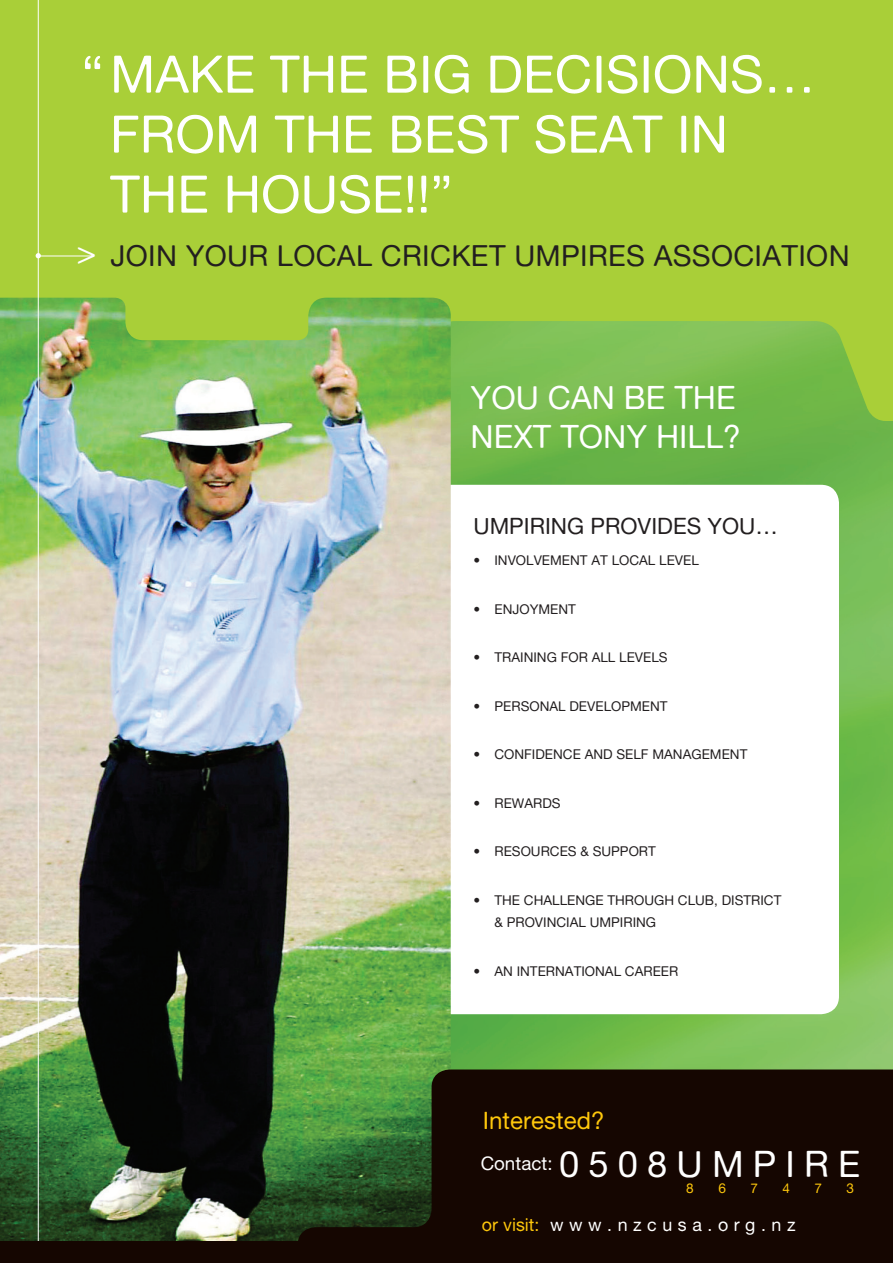
<style>
.page{position:relative;width:893px;height:1263px;background:#fff}
.page>*{position:absolute;margin:0;border:0;box-sizing:border-box;transform-origin:0 0}
.t1{font:52.05px/60px "Alte Haas Grotesk";color:#fff}
.t2{font:36.45px "Alte Haas Grotesk";letter-spacing:.25em;color:#fff}
.t3{font:32.1px/38.5px "Alte Haas Grotesk";color:#fff}
.t4{font:29.1px "Alte Haas Grotesk";letter-spacing:.01em;color:#231f20}
.t5{font:24.15px "Alte Haas Grotesk";color:#fec70c}
.t6{font:22.5px "Alte Haas Grotesk";color:#231f20}
.t7{font:18.75px "Alte Haas Grotesk";color:#fff}
.t8{font:17.85px "Alte Haas Grotesk";letter-spacing:.31em;color:#fff}
.t9{font:13.65px "Alte Haas Grotesk";color:#fec70c}
.t10{font:13.5px/22.5px "Alte Haas Grotesk";color:#231f20}
.s1{font-size:33.15px;color:#fff}
.s2{color:#fec70c}
</style>
<div class="page">
<img style="left:451px;top:421px;width:442px;height:648px">
<svg style="left:0;top:0;width:893px;height:421px;fill:#a9cf38"></svg>
<div style="left:400px;top:485px;width:439px;height:529px;background:#fff;border-radius:18px"></div>
<img style="left:0;top:298px;width:451px;height:944px">
<hr style="left:38px;top:0;width:1px;height:1263px;background:#fff">
<hr style="left:38px;top:256px;width:56px;height:1px;background:#fff">
<svg style="left:298px;top:1069px;width:595px;height:194px;fill:#150601"></svg>
<svg style="left:36px;top:253px;width:5px;height:5px"></svg>
<div style="left:0;top:1242px;width:327px;height:21px;background:#150601"></div>
<h1 class="t1" style="left:110px;top:44px;width:707px;text-indent:-28px">“MAKE THE BIG DECISIONS…<br>FROM THE BEST SEAT IN<br>THE HOUSE!!”</h1>
<h3 class="t4" style="left:77px;top:238px;width:775px"><span class="s1">&gt;</span> JOIN YOUR LOCAL CRICKET UMPIRES ASSOCIATION</h3>
<h3 class="t3" style="left:471px;top:378px;width:272px">YOU CAN BE THE<br>NEXT TONY HILL?</h3>
<h3 class="t6" style="left:473px;top:512px;width:306px">UMPIRING PROVIDES YOU…</h3>
<p class="t10" style="left:473px;top:549px;width:227px">• INVOLVEMENT AT LOCAL LEVEL</p>
<p class="t10" style="left:473px;top:598px;width:104px">• ENJOYMENT</p>
<p class="t10" style="left:473px;top:646px;width:196px">• TRAINING FOR ALL LEVELS</p>
<p class="t10" style="left:473px;top:695px;width:196px">• PERSONAL DEVELOPMENT</p>
<p class="t10" style="left:473px;top:743px;width:276px">• CONFIDENCE AND SELF MANAGEMENT</p>
<p class="t10" style="left:473px;top:792px;width:89px">• REWARDS</p>
<p class="t10" style="left:473px;top:840px;width:184px">• RESOURCES &amp; SUPPORT</p>
<p class="t10" style="left:494px;top:889px;width:288px;text-indent:-21px">• THE CHALLENGE THROUGH CLUB, DISTRICT &amp; PROVINCIAL UMPIRING</p>
<p class="t10" style="left:473px;top:960px;width:206px">• AN INTERNATIONAL CAREER</p>
<h3 class="t5" style="left:483px;top:1106px;width:123px">Interested?</h3>
<h3 class="t7" style="left:481px;top:1152px;width:73px">Contact:</h3>
<h2 class="t2" style="left:559px;top:1142px;width:303px">0508UMPIRE</h2>
<p class="t9" style="left:686px;top:1179px;width:9px">8</p>
<p class="t9" style="left:718px;top:1179px;width:9px">6</p>
<p class="t9" style="left:750px;top:1179px;width:9px">7</p>
<p class="t9" style="left:782px;top:1179px;width:9px">4</p>
<p class="t9" style="left:814px;top:1179px;width:9px">7</p>
<p class="t9" style="left:847px;top:1179px;width:9px">3</p>
<h3 class="t8" style="left:482px;top:1214px;width:315px"><span class="s2">or visit:</span> www.nzcusa.org.nz</h3>
</div>
